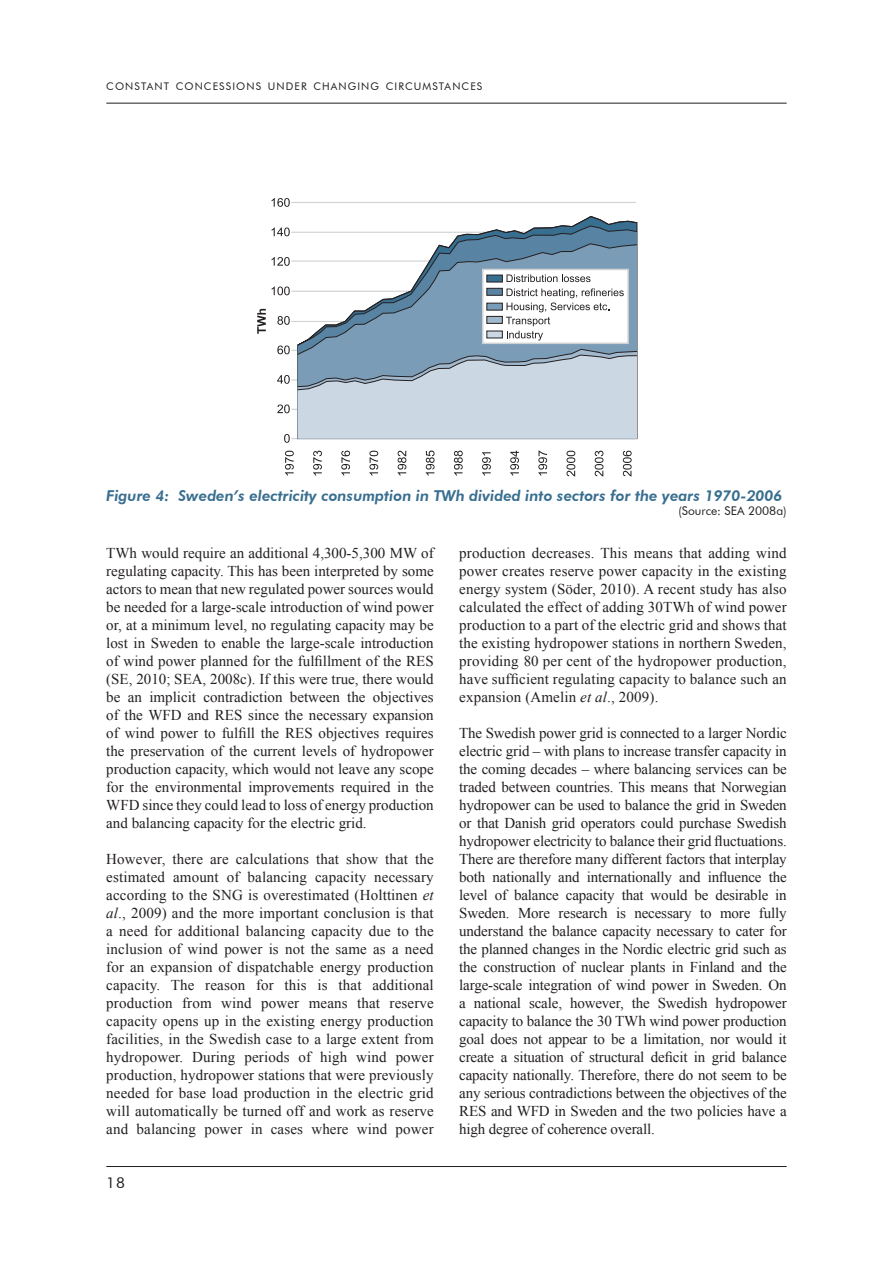
<style>
.page{position:relative;width:893px;height:1263px;background:#fff}
.page>*{position:absolute;margin:0;border:0;box-sizing:border-box;transform-origin:0 0}
.t1{font:15px/18px "Times New Roman";letter-spacing:.005em;color:#231f20;text-align:justify}
.t2{font:italic 800 15px "Futura BT";color:#386e8f}
.t3{font:15px "Futura BT";color:#231f20}
.t4{font:12px "Futura BT";color:#231f20}
.t5{font:10.5px "Futura BT";letter-spacing:.105em;color:#231f20}
.s1{font-style:italic}
</style>
<div class="page">
<hr style="left:106px;top:1166px;width:681px;height:1px;background:#231f20">
<hr style="left:106px;top:103px;width:681px;height:1px;background:#231f20">
<hr style="left:292px;top:202px;width:343px;height:1px;background:#d1d2d4">
<hr style="left:292px;top:231px;width:343px;height:2px;background:#d1d2d4">
<hr style="left:292px;top:260px;width:343px;height:2px;background:#d1d2d4">
<hr style="left:292px;top:290px;width:343px;height:2px;background:#d1d2d4">
<hr style="left:292px;top:321px;width:343px;height:1px;background:#d1d2d4">
<hr style="left:292px;top:349px;width:343px;height:2px;background:#d1d2d4">
<hr style="left:292px;top:379px;width:343px;height:2px;background:#d1d2d4">
<hr style="left:292px;top:408px;width:343px;height:2px;background:#d1d2d4">
<hr style="left:292px;top:438px;width:343px;height:1px;background:#d1d2d4">
<div style="left:298px;top:391px;width:339px;height:48px;background:#cbd8e4"></div>
<svg style="left:297px;top:216px;width:341px;height:175px"></svg>
<svg style="left:272px;top:198px;width:18px;height:9px"></svg>
<svg style="left:272px;top:228px;width:18px;height:8px"></svg>
<svg style="left:272px;top:257px;width:18px;height:9px"></svg>
<svg style="left:272px;top:287px;width:18px;height:8px"></svg>
<svg style="left:277px;top:316px;width:13px;height:9px"></svg>
<svg style="left:277px;top:345px;width:13px;height:9px"></svg>
<svg style="left:277px;top:375px;width:13px;height:9px"></svg>
<svg style="left:277px;top:404px;width:13px;height:9px"></svg>
<svg style="left:284px;top:434px;width:6px;height:9px"></svg>
<svg style="left:285px;top:451px;width:9px;height:24px"></svg>
<svg style="left:313px;top:451px;width:9px;height:24px"></svg>
<svg style="left:341px;top:451px;width:9px;height:24px"></svg>
<svg style="left:369px;top:451px;width:9px;height:24px"></svg>
<svg style="left:398px;top:451px;width:8px;height:24px"></svg>
<svg style="left:426px;top:451px;width:9px;height:24px"></svg>
<svg style="left:454px;top:451px;width:9px;height:24px"></svg>
<svg style="left:482px;top:452px;width:9px;height:23px"></svg>
<svg style="left:510px;top:451px;width:9px;height:24px"></svg>
<svg style="left:538px;top:451px;width:9px;height:24px"></svg>
<svg style="left:567px;top:451px;width:8px;height:25px"></svg>
<svg style="left:595px;top:451px;width:8px;height:25px"></svg>
<svg style="left:623px;top:451px;width:9px;height:25px"></svg>
<div style="left:482px;top:269px;width:147px;height:75px;background:#fff;border:2px solid #d1d2d4"></div>
<svg style="left:506px;top:274px;width:84px;height:8px"></svg>
<svg style="left:506px;top:288px;width:118px;height:52px"></svg>
<div style="left:486px;top:275px;width:17px;height:7px;background:#386e8f;border:1px solid #231f20"></div>
<div style="left:486px;top:288px;width:17px;height:8px;background:#5983a2;border:1px solid #231f20"></div>
<div style="left:486px;top:303px;width:17px;height:8px;background:#7b9cb7;border:1px solid #231f20"></div>
<div style="left:486px;top:316px;width:17px;height:8px;background:#a1b8cd;border:1px solid #231f20"></div>
<div style="left:486px;top:331px;width:17px;height:7px;background:#cbd8e4"></div>
<svg style="left:257px;top:309px;width:9px;height:25px"></svg>
<p class="t5" style="left:106px;top:80px;width:377px">CONSTANT CONCESSIONS UNDER CHANGING CIRCUMSTANCES</p>
<p class="t2" style="left:106px;top:486px;width:678px">Figure 4: Sweden’s electricity consumption in TWh divided into sectors for the years 1970-2006</p>
<p class="t4" style="left:678px;top:504px;width:110px">(Source: SEA 2008a)</p>
<p class="t1" style="left:106px;top:544px;width:329px">TWh would require an additional 4,300-5,300 MW of regulating capacity. This has been interpreted by some actors to mean that new regulated power sources would be needed for a large-scale introduction of wind power or, at a minimum level, no regulating capacity may be lost in Sweden to enable the large-scale introduction of wind power planned for the fulfillment of the RES (SE, 2010; SEA, 2008c). If this were true, there would be an implicit contradiction between the objectives of the WFD and RES since the necessary expansion of wind power to fulfill the RES objectives requires the preservation of the current levels of hydropower production capacity, which would not leave any scope for the environmental improvements required in the WFD since they could lead to loss of energy production and balancing capacity for the electric grid.</p>
<p class="t1" style="left:106px;top:850px;width:329px">However, there are calculations that show that the estimated amount of balancing capacity necessary according to the SNG is overestimated (Holttinen <span class="s1">et al</span>., 2009) and the more important conclusion is that a need for additional balancing capacity due to the inclusion of wind power is not the same as a need for an expansion of dispatchable energy production capacity. The reason for this is that additional production from wind power means that reserve capacity opens up in the existing energy production facilities, in the Swedish case to a large extent from hydropower. During periods of high wind power production, hydropower stations that were previously needed for base load production in the electric grid will automatically be turned off and work as reserve and balancing power in cases where wind power</p>
<p class="t1" style="left:459px;top:544px;width:329px">production decreases. This means that adding wind power creates reserve power capacity in the existing energy system (Söder, 2010). A recent study has also calculated the effect of adding 30TWh of wind power production to a part of the electric grid and shows that the existing hydropower stations in northern Sweden, providing 80 per cent of the hydropower production, have sufficient regulating capacity to balance such an expansion (Amelin <span class="s1">et al</span>., 2009).</p>
<p class="t1" style="left:459px;top:724px;width:329px">The Swedish power grid is connected to a larger Nordic electric grid – with plans to increase transfer capacity in the coming decades – where balancing services can be traded between countries. This means that Norwegian hydropower can be used to balance the grid in Sweden or that Danish grid operators could purchase Swedish hydropower electricity to balance their grid fluctuations.<br>There are therefore many different factors that interplay both nationally and internationally and influence the level of balance capacity that would be desirable in Sweden. More research is necessary to more fully understand the balance capacity necessary to cater for the planned changes in the Nordic electric grid such as the construction of nuclear plants in Finland and the large-scale integration of wind power in Sweden. On a national scale, however, the Swedish hydropower capacity to balance the 30 TWh wind power production goal does not appear to be a limitation, nor would it create a situation of structural deficit in grid balance capacity nationally. Therefore, there do not seem to be any serious contradictions between the objectives of the RES and WFD in Sweden and the two policies have a high degree of coherence overall.</p>
<p class="t3" style="left:106px;top:1174px;width:20px">18</p>
</div>
